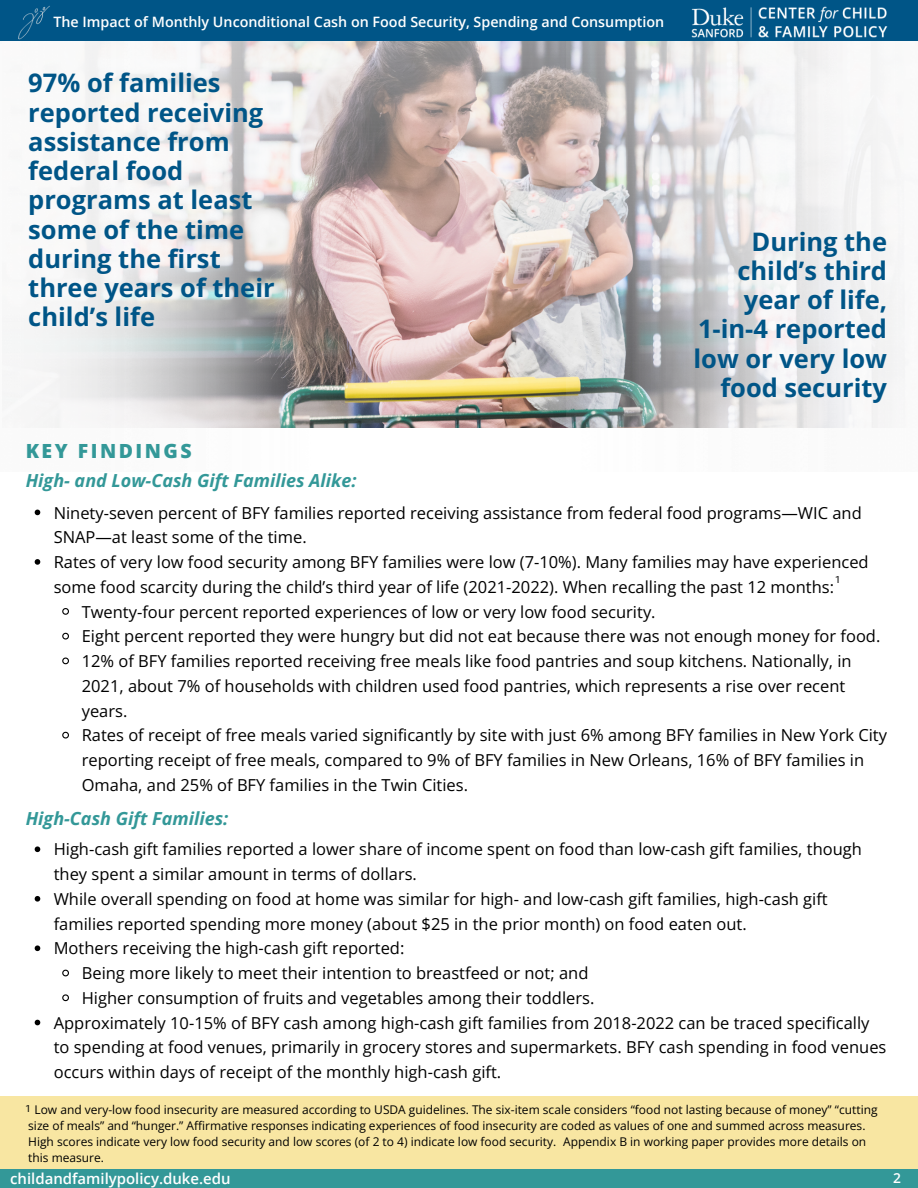
<style>
.page{position:relative;width:918px;height:1188px;background:#fff}
.page>*{position:absolute;margin:0;border:0;box-sizing:border-box;transform-origin:0 0}
.t1{font:700 25.5px/29.2px "Open Sans";color:#005587;text-align:right}
.t2{font:800 19.5px "Open Sans";letter-spacing:.13em;color:#339898}
.t3{font:italic 700 18px "Open Sans";color:#339898}
.t4{font:16.5px "Open Sans";color:#000}
.t5{font:600 15px "Open Sans";color:#fff}
.t6{font:600 14.25px "Open Sans";color:#fff}
.t7{font:600 13.8px "Open Sans";color:#fff}
.t8{font:12px/16px "Open Sans";color:#000}
.t9{font:9.75px "Roboto";color:#000}
</style>
<div class="page">
<div style="left:0;top:1169px;width:918px;height:19px;background:#339898"></div>
<div style="left:0;top:0;width:918px;height:44px;background:#005587"></div>
<img style="left:691px;top:6px;width:197px;height:32px">
<svg style="left:35px;top:510px;width:5px;height:5px"></svg>
<svg style="left:35px;top:559px;width:5px;height:6px"></svg>
<svg style="left:62px;top:608px;width:7px;height:7px"></svg>
<svg style="left:62px;top:632px;width:7px;height:8px"></svg>
<svg style="left:62px;top:657px;width:7px;height:8px"></svg>
<svg style="left:62px;top:731px;width:7px;height:8px"></svg>
<img style="left:354px;top:42px;width:212px;height:386px">
<img style="left:0;top:42px;width:354px;height:386px">
<svg style="left:35px;top:846px;width:5px;height:6px"></svg>
<svg style="left:35px;top:896px;width:5px;height:6px"></svg>
<svg style="left:35px;top:945px;width:5px;height:6px"></svg>
<svg style="left:62px;top:969px;width:7px;height:8px"></svg>
<svg style="left:62px;top:994px;width:7px;height:8px"></svg>
<svg style="left:35px;top:1020px;width:5px;height:5px"></svg>
<img style="left:566px;top:41px;width:352px;height:387px">
<div style="left:0;top:1096px;width:918px;height:73px;background:#f8e6a2"></div>
<img style="left:18px;top:5px;width:32px;height:35px">
<p class="t6" style="left:53px;top:12px;width:612px">The Impact of Monthly Unconditional Cash on Food Security, Spending and Consumption</p>
<h1 class="t1" style="left:28px;top:68px;width:248px;text-align:left">97% of families reported receiving assistance from federal food programs at least some of the time during the first three years of their child’s life</h1>
<p class="t2" style="left:26px;top:437px;width:168px">KEY FINDINGS</p>
<p class="t3" style="left:26px;top:467px;width:332px">High- and Low-Cash Gift Families Alike:</p>
<h1 class="t1" style="left:694px;top:226px;width:195px">During the child’s third year of life,<br>1-in-4 reported low or very low food security</h1>
<p class="t4" style="left:54px;top:501px;width:810px">Ninety-seven percent of BFY families reported receiving assistance from federal food programs—WIC and</p>
<p class="t4" style="left:54px;top:526px;width:254px">SNAP—at least some of the time.</p>
<p class="t4" style="left:54px;top:550px;width:816px">Rates of very low food security among BFY families were low (7-10%). Many families may have experienced</p>
<p class="t4" style="left:54px;top:575px;width:782px">some food scarcity during the child’s third year of life (2021-2022). When recalling the past 12 months:</p>
<p class="t4" style="left:82px;top:600px;width:575px">Twenty-four percent reported experiences of low or very low food security.</p>
<p class="t4" style="left:82px;top:625px;width:800px">Eight percent reported they were hungry but did not eat because there was not enough money for food.</p>
<p class="t4" style="left:82px;top:649px;width:771px">12% of BFY families reported receiving free meals like food pantries and soup kitchens. Nationally, in</p>
<p class="t4" style="left:82px;top:674px;width:765px">2021, about 7% of households with children used food pantries, which represents a rise over recent</p>
<p class="t4" style="left:82px;top:699px;width:47px">years.</p>
<p class="t4" style="left:82px;top:724px;width:807px">Rates of receipt of free meals varied significantly by site with just 6% among BFY families in New York City</p>
<p class="t4" style="left:82px;top:748px;width:784px">reporting receipt of free meals, compared to 9% of BFY families in New Orleans, 16% of BFY families in</p>
<p class="t4" style="left:82px;top:773px;width:388px">Omaha, and 25% of BFY families in the Twin Cities.</p>
<p class="t9" style="left:835px;top:574px;width:7px">1</p>
<p class="t3" style="left:26px;top:806px;width:204px">High-Cash Gift Families:</p>
<p class="t4" style="left:54px;top:838px;width:810px">High-cash gift families reported a lower share of income spent on food than low-cash gift families, though</p>
<p class="t4" style="left:54px;top:863px;width:365px">they spent a similar amount in terms of dollars.</p>
<p class="t4" style="left:54px;top:887px;width:776px">While overall spending on food at home was similar for high- and low-cash gift families, high-cash gift</p>
<p class="t4" style="left:54px;top:912px;width:695px">families reported spending more money (about $25 in the prior month) on food eaten out.</p>
<p class="t4" style="left:54px;top:937px;width:352px">Mothers receiving the high-cash gift reported:</p>
<p class="t4" style="left:82px;top:962px;width:508px">Being more likely to meet their intention to breastfeed or not; and</p>
<p class="t4" style="left:82px;top:986px;width:514px">Higher consumption of fruits and vegetables among their toddlers.</p>
<p class="t4" style="left:54px;top:1011px;width:817px">Approximately 10-15% of BFY cash among high-cash gift families from 2018-2022 can be traced specifically</p>
<p class="t4" style="left:54px;top:1036px;width:834px">to spending at food venues, primarily in grocery stores and supermarkets. BFY cash spending in food venues</p>
<p class="t4" style="left:54px;top:1061px;width:449px">occurs within days of receipt of the monthly high-cash gift.</p>
<p class="t8" style="left:28px;top:1101px;width:851px;text-indent:6px">Low and very-low food insecurity are measured according to USDA guidelines. The six-item scale considers “food not lasting because of money” “cutting size of meals” and “hunger.” Affirmative responses indicating experiences of food insecurity are coded as values of one and summed across measures.<br>High scores indicate very low food security and low scores (of 2 to 4) indicate low food security. Appendix B in working paper provides more details on this measure.</p>
<p class="t9" style="left:26px;top:1103px;width:7px">1</p>
<p class="t5" style="left:10px;top:1168px;width:222px">childandfamilypolicy.duke.edu</p>
<p class="t7" style="left:893px;top:1168px;width:9px">2</p>
</div>
